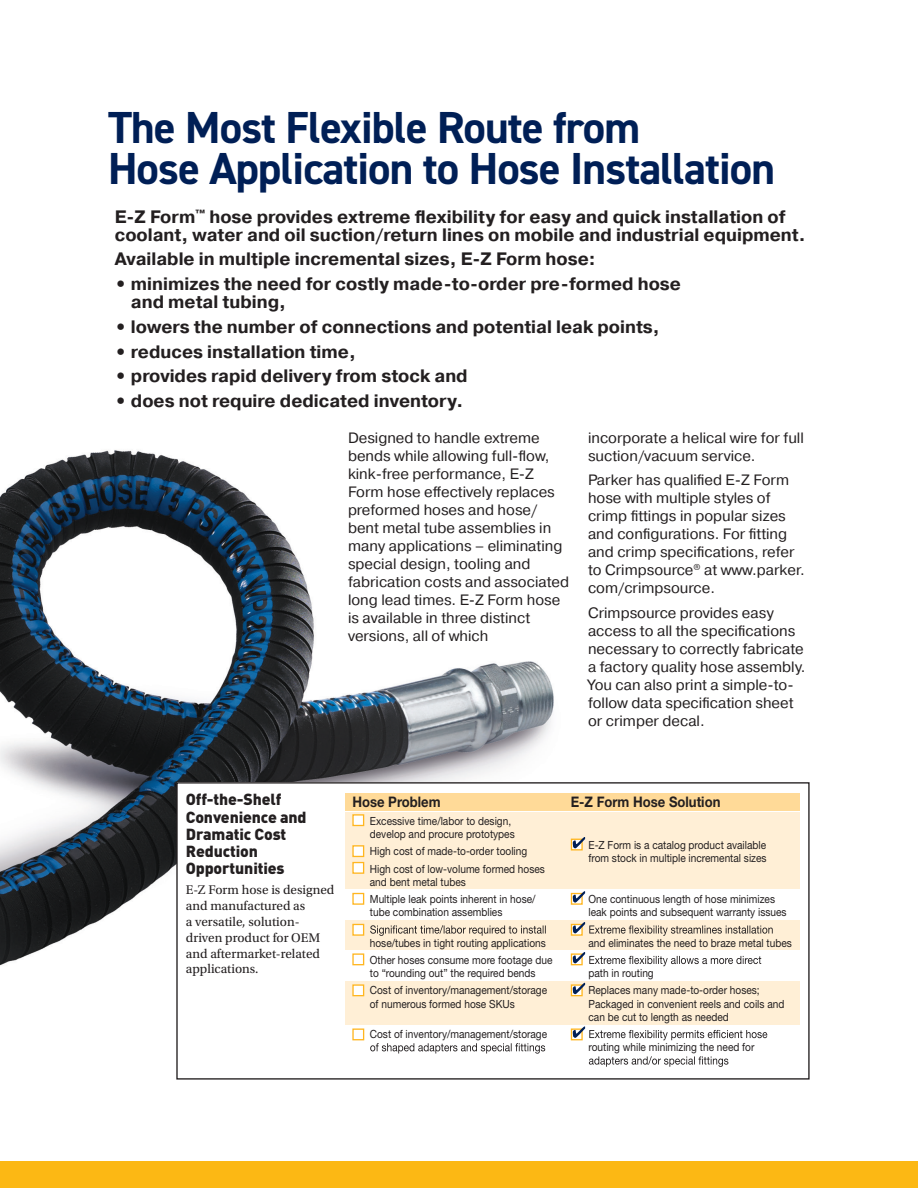
<style>
.page{position:relative;width:918px;height:1188px;background:#fff}
.page>*{position:absolute;margin:0;border:0;box-sizing:border-box;transform-origin:0 0}
.t1{font:700 45px "DIN2014";letter-spacing:-.02em;color:#001f56}
.t2{font:700 18px/18px "Pragmatica";color:#231f20}
.t3{font:900 15.9px/17.2px "DINOT";letter-spacing:-.01em;color:#231f20}
.t4{font:15px/18px "Pragmatica";color:#231f20}
.t5{font:700 14.55px "Helvetica Neue LT Std";color:#231f20;scale:.9 1}
.t6{font:13.2px/15.9px "Utopia Std";color:#231f20}
.t7{font:11.25px/17.2px "Helvetica Neue LT Std";color:#231f20;scale:.9 1}
</style>
<div class="page">
<img style="left:0;top:450px;width:554px;height:516px">
<div style="left:0;top:1161px;width:918px;height:27px;background:#fcb814"></div>
<div style="left:177px;top:783px;width:632px;height:296px;background:#fff"></div>
<div style="left:345px;top:793px;width:455px;height:17px;background:#ffda98"></div>
<div style="left:345px;top:982px;width:455px;height:43px;background:#ffefd6"></div>
<div style="left:345px;top:921px;width:455px;height:29px;background:#ffefd6"></div>
<div style="left:345px;top:813px;width:455px;height:76px;background:#ffefd6"></div>
<svg style="left:370px;top:925px;width:176px;height:11px"></svg>
<svg style="left:370px;top:1043px;width:175px;height:11px"></svg>
<svg style="left:589px;top:1056px;width:139px;height:11px"></svg>
<div style="left:353px;top:815px;width:11px;height:10px;background:#fff"></div>
<div style="left:352px;top:814px;width:12px;height:12px;border:1px solid #ffb620"></div>
<div style="left:353px;top:846px;width:11px;height:10px;background:#fff"></div>
<div style="left:352px;top:845px;width:12px;height:12px;border:1px solid #ffb620"></div>
<div style="left:353px;top:863px;width:11px;height:10px;background:#fff"></div>
<div style="left:352px;top:862px;width:12px;height:12px;border:1px solid #ffb620"></div>
<div style="left:352px;top:893px;width:12px;height:12px;border:1px solid #ffb620"></div>
<div style="left:353px;top:924px;width:11px;height:11px;background:#fff"></div>
<div style="left:352px;top:924px;width:12px;height:12px;border:1px solid #ffb620"></div>
<div style="left:352px;top:953px;width:12px;height:12px;border:1px solid #ffb620"></div>
<div style="left:353px;top:985px;width:11px;height:11px;background:#fff"></div>
<div style="left:352px;top:984px;width:12px;height:12px;border:1px solid #ffb620"></div>
<div style="left:352px;top:1028px;width:12px;height:12px;border:1px solid #ffb620"></div>
<div style="left:571px;top:839px;width:12px;height:12px;border:1px solid #ffb620"></div>
<div style="left:571px;top:893px;width:12px;height:12px;border:1px solid #ffb620"></div>
<div style="left:571px;top:924px;width:12px;height:12px;border:1px solid #ffb620"></div>
<div style="left:571px;top:953px;width:12px;height:12px;border:1px solid #ffb620"></div>
<div style="left:571px;top:984px;width:12px;height:12px;border:1px solid #ffb620"></div>
<div style="left:571px;top:1028px;width:12px;height:12px;border:1px solid #ffb620"></div>
<svg style="left:573px;top:837px;width:12px;height:11px"></svg>
<svg style="left:573px;top:891px;width:12px;height:12px"></svg>
<svg style="left:573px;top:922px;width:200px;height:14px"></svg>
<svg style="left:573px;top:952px;width:188px;height:14px"></svg>
<svg style="left:573px;top:983px;width:12px;height:11px"></svg>
<svg style="left:573px;top:1026px;width:194px;height:14px"></svg>
<p class="t1" style="left:108px;top:98px;width:534px">The Most Flexible Route from</p>
<p class="t1" style="left:108px;top:138px;width:669px">Hose Application to Hose Installation</p>
<p class="t2" style="left:115px;top:208px;width:692px">E-Z Form<sup>™</sup> hose provides extreme flexibility for easy and quick installation of coolant, water and oil suction/return lines on mobile and industrial equipment.</p>
<p class="t2" style="left:115px;top:250px;width:482px">Available in multiple incremental sizes, E-Z Form hose:</p>
<p class="t2" style="left:131px;top:275px;width:552px;text-indent:-16px">• minimizes the need for costly made-to-order pre-formed hose and metal tubing,</p>
<p class="t2" style="left:115px;top:318px;width:546px">• lowers the number of connections and potential leak points,</p>
<p class="t2" style="left:115px;top:343px;width:243px">• reduces installation time,</p>
<p class="t2" style="left:115px;top:367px;width:354px">• provides rapid delivery from stock and</p>
<p class="t2" style="left:115px;top:392px;width:350px">• does not require dedicated inventory.</p>
<p class="t4" style="left:348px;top:429px;width:223px">Designed to handle extreme bends while allowing full-flow, kink-free performance, E-Z<br>Form hose effectively replaces preformed hoses and hose/ bent metal tube assemblies in many applications – eliminating special design, tooling and fabrication costs and associated long lead times. E-Z Form hose is available in three distinct versions, all of which</p>
<p class="t4" style="left:588px;top:429px;width:217px">incorporate a helical wire for full suction/vacuum service.</p>
<p class="t4" style="left:588px;top:472px;width:218px">Parker has qualified E-Z Form hose with multiple styles of crimp fittings in popular sizes and configurations. For fitting and crimp specifications, refer to Crimpsource<sup>®</sup> at www.parker. com/crimpsource.</p>
<p class="t4" style="left:588px;top:604px;width:219px">Crimpsource provides easy access to all the specifications necessary to correctly fabricate a factory quality hose assembly.<br>You can also print a simple-to&shy;follow data specification sheet or crimper decal.</p>
<p class="t3" style="left:186px;top:790px;width:97px">Off-the-Shelf</p>
<p class="t5" style="left:352px;top:793px;width:100px">Hose Problem</p>
<p class="t5" style="left:571px;top:793px;width:168px">E-Z Form Hose Solution</p>
<p class="t3" style="left:186px;top:808px;width:122px">Convenience and<br>Dramatic Cost<br>Reduction<br>Opportunities</p>
<p class="t6" style="left:186px;top:882px;width:150px">E-Z Form hose is designed and manufactured as<br>a versatile, solution&shy;driven product for OEM and aftermarket-related applications.</p>
<p class="t7" style="left:370px;top:814px;width:163px;line-height:13.2px">Excessive time/labor to design, develop and procure prototypes</p>
<p class="t7" style="left:370px;top:843px;width:196px">High cost of made-to-order tooling<br>High cost of low-volume formed hoses</p>
<p class="t7" style="left:370px;top:873px;width:186px">and bent metal tubes<br>Multiple leak points inherent in hose/</p>
<p class="t7" style="left:370px;top:904px;width:149px">tube combination assemblies</p>
<p class="t7" style="left:370px;top:934px;width:204px">hose/tubes in tight routing applications<br>Other hoses consume more footage due</p>
<p class="t7" style="left:370px;top:964px;width:199px">to “rounding out” the required bends<br>Cost of inventory/management/storage</p>
<p class="t7" style="left:370px;top:995px;width:163px">of numerous formed hose SKUs</p>
<p class="t7" style="left:370px;top:1025px;width:199px">Cost of inventory/management/storage</p>
<p class="t7" style="left:589px;top:838px;width:199px;line-height:13.2px">E-Z Form is a catalog product available from stock in multiple incremental sizes</p>
<p class="t7" style="left:589px;top:892px;width:222px;line-height:13.2px">One continuous length of hose minimizes leak points and subsequent warranty issues</p>
<p class="t7" style="left:589px;top:934px;width:228px">and eliminates the need to braze metal tubes</p>
<p class="t7" style="left:589px;top:964px;width:192px">path in routing<br>Replaces many made-to-order hoses;</p>
<p class="t7" style="left:589px;top:997px;width:219px;line-height:13.2px">Packaged in convenient reels and coils and can be cut to length as needed</p>
<p class="t7" style="left:589px;top:1039px;width:186px">routing while minimizing the need for</p>
</div>
